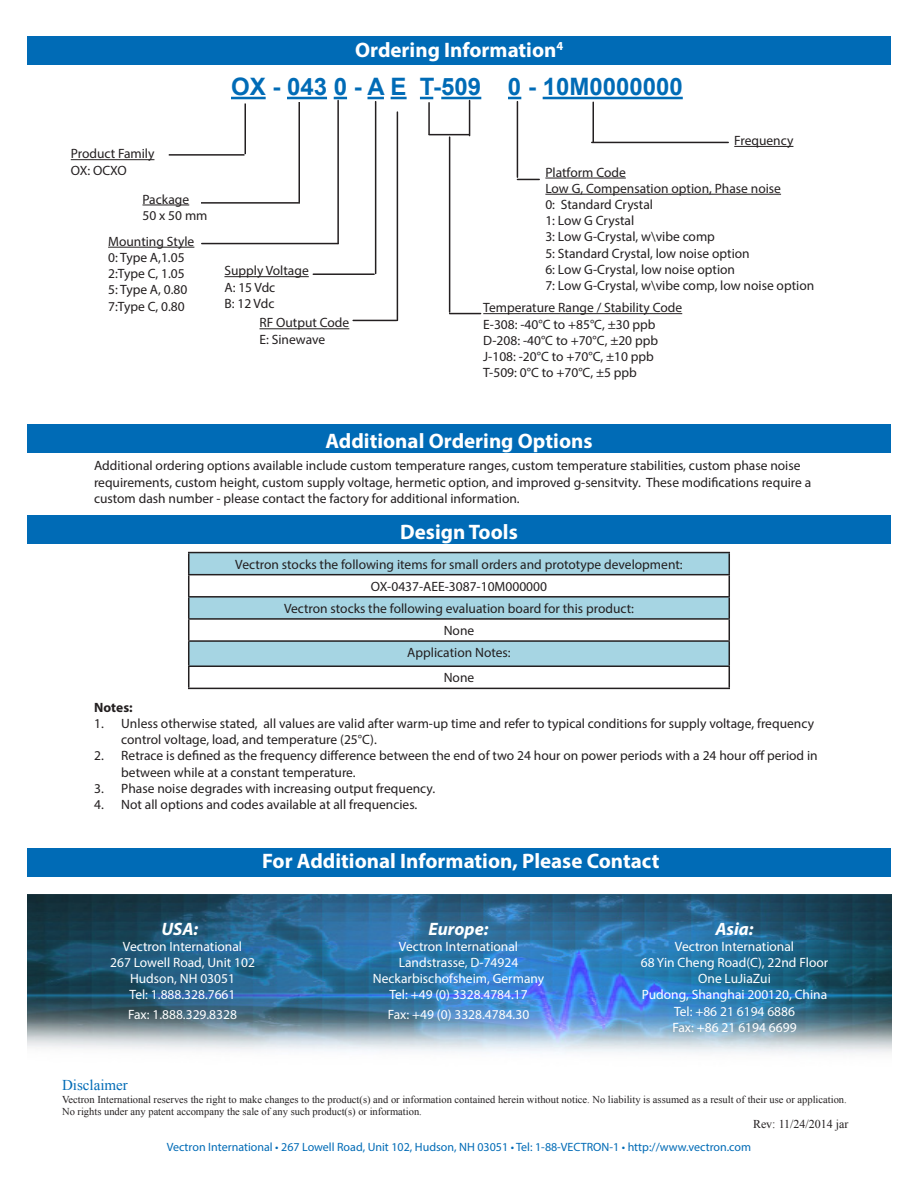
<style>
.page{position:relative;width:918px;height:1188px;background:#fff}
.page>*{position:absolute;margin:0;border:0;box-sizing:border-box;transform-origin:0 0}
.t1{font:700 24px "Arial";color:#006bb6}
.t2{font:700 21px "Myriad Pro";color:#fff}
.t3{font:italic 700 18px "Myriad Pro";color:#fff}
.t4{font:15px "Times New Roman";color:#006bb6}
.t5{font:13.5px/16.2px "Myriad Pro";color:#231f20}
.t6{font:13.5px "Myriad Pro";color:#fff}
.t7{font:700 13.5px "Myriad Pro";color:#231f20}
.t8{font:12px "Myriad Pro";color:#006bb6}
.t9{font:12px "Times New Roman";color:#231f20}
.t10{font:10.5px/12.6px "Times New Roman";color:#231f20}
</style>
<div class="page">
<img style="left:27px;top:895px;width:864px;height:158px">
<div style="left:27px;top:37px;width:864px;height:28px;background:#006bb6"></div>
<hr style="left:231px;top:97px;width:35px;height:2px;background:#006bb6">
<hr style="left:287px;top:97px;width:40px;height:2px;background:#006bb6">
<svg style="left:334px;top:97px;width:13px;height:2px"></svg>
<svg style="left:368px;top:97px;width:16px;height:2px"></svg>
<svg style="left:391px;top:97px;width:16px;height:2px"></svg>
<svg style="left:420px;top:97px;width:13px;height:2px"></svg>
<hr style="left:441px;top:97px;width:40px;height:2px;background:#006bb6">
<svg style="left:508px;top:97px;width:13px;height:2px"></svg>
<hr style="left:543px;top:97px;width:140px;height:2px;background:#006bb6">
<hr style="left:71px;top:159px;width:83px;height:1px;background:#231f20">
<hr style="left:142px;top:205px;width:47px;height:1px;background:#231f20">
<hr style="left:108px;top:247px;width:86px;height:1px;background:#231f20">
<hr style="left:224px;top:276px;width:85px;height:1px;background:#231f20">
<hr style="left:202px;top:243px;width:136px;height:1px;background:#231f20">
<hr style="left:337px;top:101px;width:2px;height:143px;background:#231f20">
<hr style="left:375px;top:102px;width:1px;height:171px;background:#231f20">
<hr style="left:449px;top:137px;width:1px;height:175px;background:#231f20">
<hr style="left:517px;top:102px;width:1px;height:75px;background:#231f20">
<hr style="left:734px;top:146px;width:59px;height:1px;background:#231f20">
<hr style="left:545px;top:178px;width:81px;height:1px;background:#231f20">
<hr style="left:545px;top:194px;width:236px;height:1px;background:#231f20">
<hr style="left:592px;top:102px;width:2px;height:40px;background:#231f20">
<hr style="left:592px;top:142px;width:136px;height:1px;background:#231f20">
<hr style="left:313px;top:273px;width:61px;height:2px;background:#231f20">
<svg style="left:517px;top:179px;width:22px;height:1px"></svg>
<hr style="left:429px;top:134px;width:40px;height:1px;background:#231f20">
<div style="left:27px;top:848px;width:864px;height:29px;background:#006bb6"></div>
<hr style="left:169px;top:154px;width:75px;height:2px;background:#231f20">
<hr style="left:244px;top:104px;width:2px;height:50px;background:#231f20">
<hr style="left:201px;top:202px;width:99px;height:2px;background:#231f20">
<hr style="left:298px;top:102px;width:2px;height:100px;background:#231f20">
<hr style="left:260px;top:328px;width:89px;height:1px;background:#231f20">
<hr style="left:397px;top:112px;width:1px;height:208px;background:#231f20">
<hr style="left:353px;top:320px;width:44px;height:1px;background:#231f20">
<hr style="left:483px;top:313px;width:199px;height:1px;background:#231f20">
<hr style="left:428px;top:103px;width:2px;height:31px;background:#231f20">
<hr style="left:450px;top:313px;width:31px;height:1px;background:#231f20">
<hr style="left:469px;top:101px;width:1px;height:35px;background:#231f20">
<div style="left:27px;top:424px;width:864px;height:29px;background:#006bb6"></div>
<svg style="left:189px;top:553px;width:540px;height:21px;background:#a3d1df"></svg>
<svg style="left:189px;top:575px;width:540px;height:113px"></svg>
<hr style="left:188px;top:552px;width:542px;height:1px;background:#231f20">
<svg style="left:188px;top:553px;width:1px;height:135px"></svg>
<svg style="left:729px;top:553px;width:1px;height:135px"></svg>
<hr style="left:188px;top:574px;width:542px;height:1px;background:#231f20">
<hr style="left:188px;top:596px;width:542px;height:2px;background:#231f20">
<hr style="left:188px;top:618px;width:542px;height:2px;background:#231f20">
<hr style="left:188px;top:640px;width:542px;height:2px;background:#231f20">
<hr style="left:188px;top:666px;width:542px;height:1px;background:#231f20">
<hr style="left:188px;top:688px;width:542px;height:1px;background:#231f20">
<div style="left:27px;top:515px;width:864px;height:29px;background:#006bb6"></div>
<p class="t5" style="left:71px;top:145px;width:85px">Product Family</p>
<p class="t5" style="left:71px;top:162px;width:58px">OX: OCXO</p>
<p class="t5" style="left:142px;top:191px;width:48px">Package</p>
<p class="t5" style="left:142px;top:207px;width:67px">50 x 50 mm</p>
<p class="t5" style="left:108px;top:233px;width:88px">Mounting Style</p>
<p class="t5" style="left:108px;top:249px;width:78px">0: Type A,1.05</p>
<p class="t5" style="left:108px;top:265px;width:78px">2:Type C, 1.05</p>
<p class="t5" style="left:108px;top:282px;width:81px">5: Type A, 0.80</p>
<p class="t5" style="left:108px;top:298px;width:78px">7:Type C, 0.80</p>
<p class="t2" style="left:355px;top:36px;width:210px">Ordering Information<sup>4</sup></p>
<p class="t1" style="left:231px;top:71px;width:453px">OX - 043 0 - A E T-509 0 - 10M0000000</p>
<p class="t5" style="left:734px;top:132px;width:61px">Frequency</p>
<p class="t5" style="left:224px;top:262px;width:86px">Supply Voltage</p>
<p class="t5" style="left:224px;top:279px;width:52px">A: 15 Vdc</p>
<p class="t5" style="left:224px;top:295px;width:51px">B: 12 Vdc</p>
<p class="t5" style="left:260px;top:315px;width:91px">RF Output Code</p>
<p class="t5" style="left:260px;top:331px;width:67px">E: Sinewave</p>
<p class="t5" style="left:545px;top:164px;width:82px">Platform Code</p>
<p class="t5" style="left:545px;top:180px;width:237px">Low G, Compensation option, Phase noise</p>
<p class="t5" style="left:545px;top:196px;width:109px">0: Standard Crystal</p>
<p class="t5" style="left:545px;top:212px;width:90px">1: Low G Crystal</p>
<p class="t5" style="left:545px;top:229px;width:171px">3: Low G-Crystal, w\vibe comp</p>
<p class="t5" style="left:545px;top:245px;width:206px">5: Standard Crystal, low noise option</p>
<p class="t5" style="left:545px;top:261px;width:191px">6: Low G-Crystal, low noise option</p>
<p class="t5" style="left:545px;top:277px;width:270px">7: Low G-Crystal, w\vibe comp, low noise option</p>
<p class="t5" style="left:483px;top:299px;width:200px">Temperature Range / Stability Code</p>
<p class="t5" style="left:483px;top:316px;width:174px">E-308: -40°C to +85°C, ±30 ppb</p>
<p class="t5" style="left:483px;top:332px;width:176px">D-208: -40°C to +70°C, ±20 ppb</p>
<p class="t5" style="left:483px;top:348px;width:172px">J-108: -20°C to +70°C, ±10 ppb</p>
<p class="t5" style="left:483px;top:364px;width:155px">T-509: 0°C to +70°C, ±5 ppb</p>
<p class="t2" style="left:325px;top:428px;width:269px">Additional Ordering Options</p>
<p class="t5" style="left:94px;top:458px;width:719px">Additional ordering options available include custom temperature ranges, custom temperature stabilities, custom phase noise requirements, custom height, custom supply voltage, hermetic option, and improved g-sensitvity. These modifications require a custom dash number - please contact the factory for additional information.</p>
<p class="t2" style="left:400px;top:518px;width:119px">Design Tools</p>
<p class="t5" style="left:235px;top:556px;width:449px">Vectron stocks the following items for small orders and prototype development:</p>
<p class="t5" style="left:371px;top:578px;width:178px">OX-0437-AEE-3087-10M000000</p>
<p class="t5" style="left:284px;top:600px;width:351px">Vectron stocks the following evaluation board for this product:</p>
<p class="t5" style="left:444px;top:622px;width:32px">None</p>
<p class="t5" style="left:407px;top:644px;width:105px">Application Notes:</p>
<p class="t5" style="left:444px;top:670px;width:32px">None</p>
<p class="t7" style="left:94px;top:699px;width:40px">Notes:</p>
<p class="t5" style="left:121px;top:715px;width:694px;text-indent:-27px">1. Unless otherwise stated, all values are valid after warm-up time and refer to typical conditions for supply voltage, frequency control voltage, load, and temperature (25°C).</p>
<p class="t5" style="left:121px;top:748px;width:698px;text-indent:-27px">2. Retrace is defined as the frequency difference between the end of two 24 hour on power periods with a 24 hour off period in between while at a constant temperature.</p>
<p class="t5" style="left:94px;top:780px;width:342px">3. Phase noise degrades with increasing output frequency.</p>
<p class="t5" style="left:94px;top:796px;width:325px">4. Not all options and codes available at all frequencies.</p>
<p class="t2" style="left:262px;top:848px;width:399px">For Additional Information, Please Contact</p>
<p class="t3" style="left:162px;top:917px;width:38px">USA:</p>
<p class="t6" style="left:123px;top:938px;width:121px">Vectron International</p>
<p class="t6" style="left:110px;top:954px;width:146px">267 Lowell Road, Unit 102</p>
<p class="t6" style="left:130px;top:970px;width:106px">Hudson, NH 03051</p>
<p class="t6" style="left:130px;top:987px;width:107px">Tel: 1.888.328.7661</p>
<p class="t6" style="left:128px;top:1006px;width:110px">Fax: 1.888.329.8328</p>
<p class="t3" style="left:429px;top:917px;width:61px">Europe:</p>
<p class="t6" style="left:399px;top:938px;width:121px">Vectron International</p>
<p class="t6" style="left:399px;top:954px;width:121px">Landstrasse, D-74924</p>
<p class="t6" style="left:373px;top:970px;width:173px">Neckarbischofsheim, Germany</p>
<p class="t6" style="left:389px;top:987px;width:140px">Tel: +49 (0) 3328.4784.17</p>
<p class="t6" style="left:388px;top:1006px;width:143px">Fax: +49 (0) 3328.4784.30</p>
<p class="t3" style="left:716px;top:917px;width:40px">Asia:</p>
<p class="t6" style="left:675px;top:938px;width:121px">Vectron International</p>
<p class="t6" style="left:641px;top:954px;width:189px">68 Yin Cheng Road(C), 22nd Floor</p>
<p class="t6" style="left:698px;top:970px;width:74px">One LuJiaZui</p>
<p class="t6" style="left:642px;top:987px;width:187px">Pudong, Shanghai 200120, China</p>
<p class="t6" style="left:674px;top:1003px;width:123px">Tel: +86 21 6194 6886</p>
<p class="t6" style="left:672px;top:1019px;width:126px">Fax: +86 21 6194 6699</p>
<p class="t4" style="left:62px;top:1075px;width:67px">Disclaimer</p>
<p class="t10" style="left:62px;top:1093px;width:786px">Vectron International reserves the right to make changes to the product(s) and or information contained herein without notice. No liability is assumed as a result of their use or application.<br>No rights under any patent accompany the sale of any such product(s) or information.</p>
<p class="t9" style="left:753px;top:1116px;width:97px">Rev: 11/24/2014 jar</p>
<p class="t8" style="left:167px;top:1139px;width:586px">Vectron International • 267 Lowell Road, Unit 102, Hudson, NH 03051 • Tel: 1-88-VECTRON-1 • http://www.vectron.com</p>
</div>
